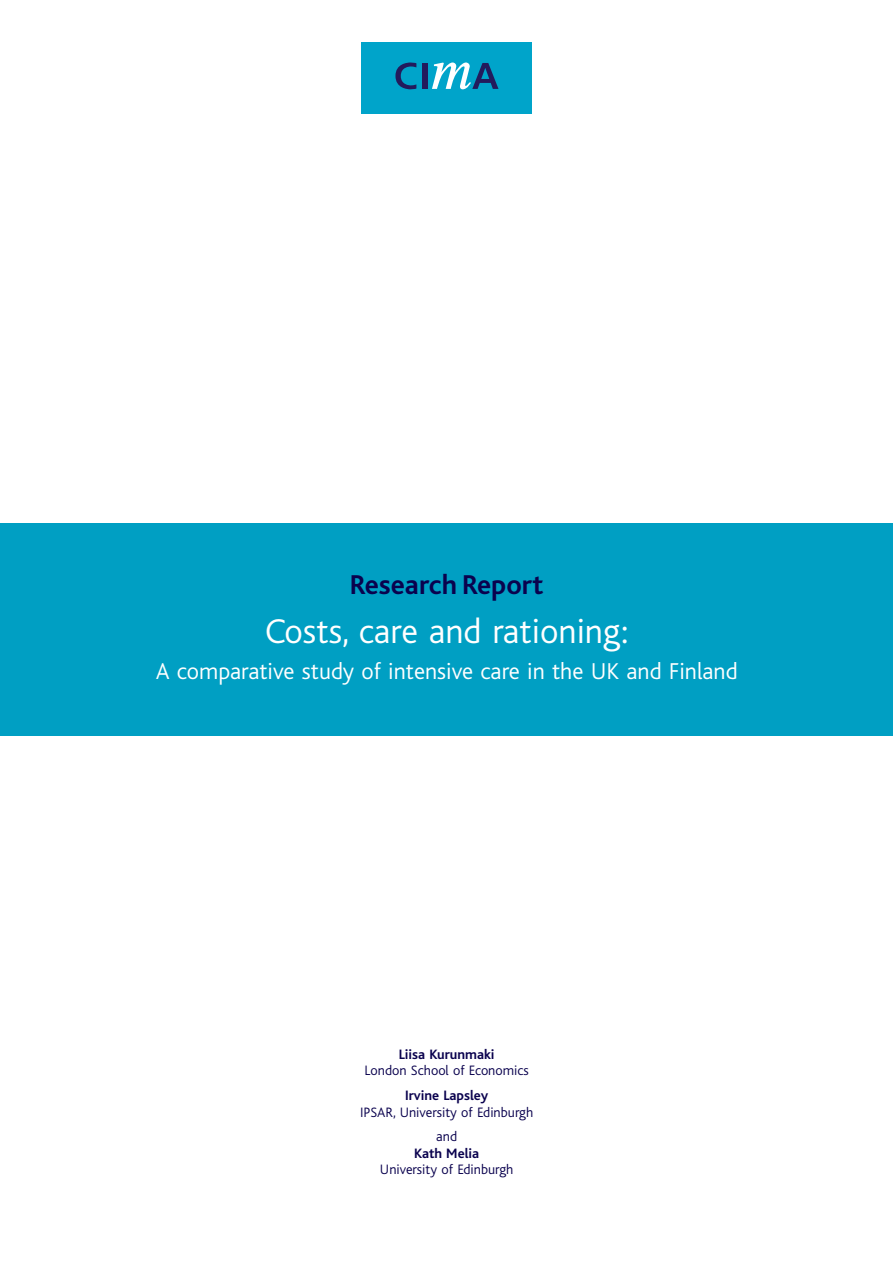
<style>
.page{position:relative;width:893px;height:1263px;background:#fff}
.page>*{position:absolute;margin:0;border:0;box-sizing:border-box;transform-origin:0 0}
.t1{font:300 36px "Bliss";color:#fff}
.t2{font:700 28.5px "Bliss";color:#0a024e}
.t3{font:300 24px "Bliss";color:#fff}
.t4{font:300 14.25px/24.8px "Bliss";color:#0a024e;text-align:center}
.t5{font:700 14.25px "Bliss";color:#0a024e}
</style>
<div class="page">
<div style="left:0;top:523px;width:892px;height:213px;background:#009fc3"></div>
<div style="left:361px;top:42px;width:170px;height:71px;background:#00a4ca"></div>
<div style="left:422px;top:63px;width:5px;height:26px;background:#231b5c"></div>
<svg style="left:432px;top:62px;width:66px;height:27px"></svg>
<svg style="left:395px;top:63px;width:21px;height:26px"></svg>
<h2 class="t2" style="left:350px;top:574px;width:195px">Research Report</h2>
<h1 class="t1" style="left:265px;top:618px;width:365px">Costs, care and rationing:</h1>
<h3 class="t3" style="left:156px;top:663px;width:583px">A comparative study of intensive care in the UK and Finland</h3>
<p class="t5" style="left:399px;top:1049px;width:97px">Liisa Kurunmaki</p>
<p class="t4" style="left:364px;top:1060px;width:166px">London School of Economics</p>
<p class="t5" style="left:405px;top:1090px;width:85px">Irvine Lapsley</p>
<p class="t4" style="left:360px;top:1101px;width:174px">IPSAR, University of Edinburgh and</p>
<p class="t5" style="left:414px;top:1148px;width:67px">Kath Melia</p>
<p class="t4" style="left:380px;top:1159px;width:135px">University of Edinburgh</p>
</div>
